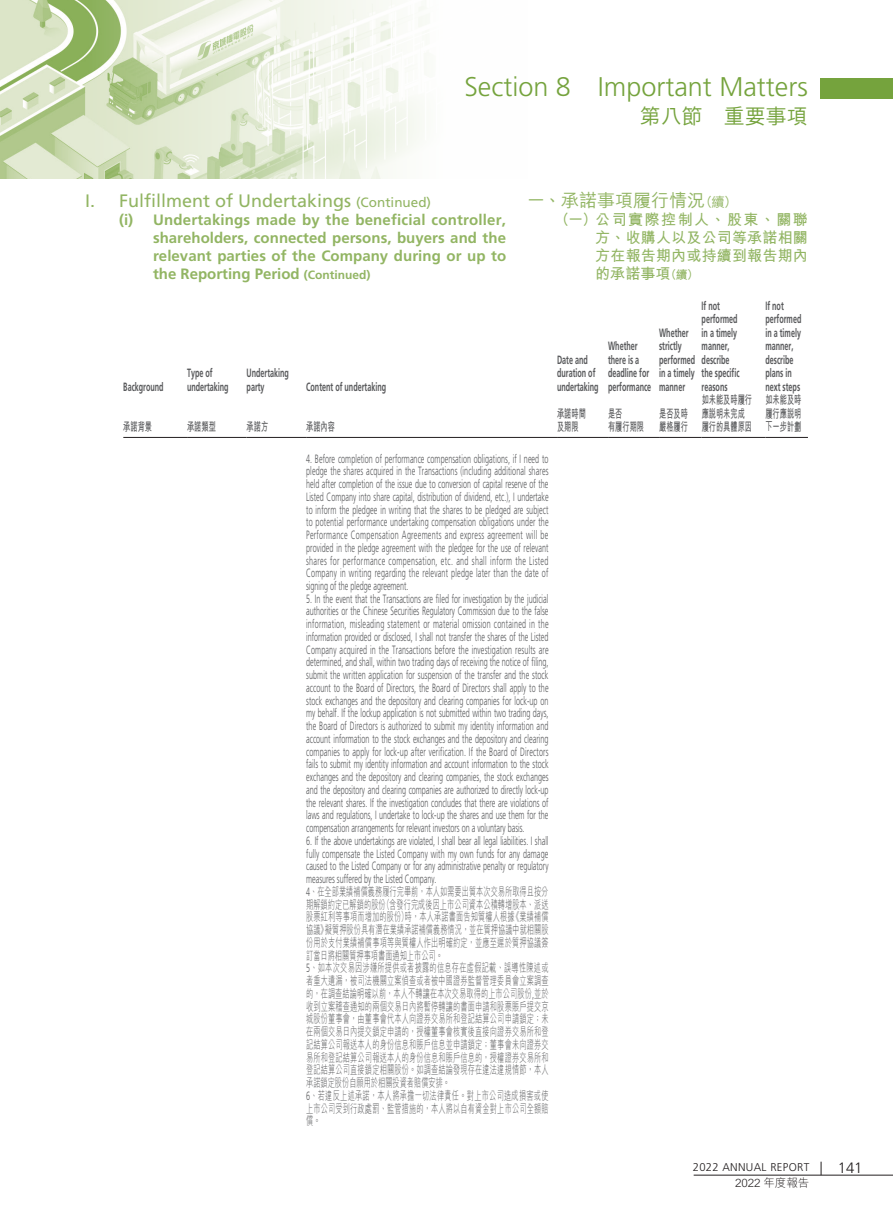
<style>
.page{position:relative;width:893px;height:1212px;background:#fff}
.page>*{position:absolute;margin:0;border:0;box-sizing:border-box;transform-origin:0 0}
.t1{font:300 27px "Frutiger LT Std";color:#75a33d}
.t2{font:500 21px "M Hei HK";color:#75a33d}
.t3{font:18px "Frutiger LT Std";color:#92b563}
.t4{font:500 18px "M Hei HK";color:#92b563}
.t5{font:700 15px/18px "Frutiger LT Std";letter-spacing:.005em;color:#92b563;text-align:justify}
.t6{font:700 15px/18px "M Hei HK";letter-spacing:.015em;color:#92b563;text-align:justify}
.t7{font:300 15px "Frutiger LT Std";color:#231f20}
.t8{font:300 12px/12.8px "Frutiger LT Std";color:#57585a;text-align:justify;scale:.6 1}
.t9{font:300 12px/12.8px "M Hei HK";letter-spacing:.02em;color:#57585a;scale:.6 1}
.t10{font:700 12px/13.5px "Frutiger LT Std";color:#57585a;scale:.6 1}
.t11{font:700 12px/13.5px "M Hei HK";color:#57585a;scale:.6 1}
.t12{font:300 11.55px "M Hei HK";letter-spacing:-.01em;color:#231f20}
.t13{font:300 11.25px "Frutiger LT Std";letter-spacing:.03em;color:#231f20}
.s1{font-size:13.5px}
.s2{font-size:12px}
.s3{font-family:"Frutiger LT Std"}
</style>
<div class="page">
<hr style="left:123px;top:437px;width:64px;height:1px;background:#231f20">
<hr style="left:187px;top:437px;width:60px;height:1px;background:#231f20">
<hr style="left:247px;top:437px;width:59px;height:1px;background:#231f20">
<hr style="left:306px;top:437px;width:251px;height:1px;background:#231f20">
<hr style="left:557px;top:437px;width:51px;height:1px;background:#231f20">
<hr style="left:608px;top:437px;width:51px;height:1px;background:#231f20">
<hr style="left:659px;top:437px;width:43px;height:1px;background:#231f20">
<hr style="left:702px;top:437px;width:63px;height:1px;background:#231f20">
<hr style="left:765px;top:437px;width:43px;height:1px;background:#231f20">
<img style="left:0;top:0;width:427px;height:179px">
<div style="left:821px;top:78px;width:72px;height:21px;background:#75a33d"></div>
<svg style="left:821px;top:1161px;width:1px;height:14px"></svg>
<hr style="left:694px;top:1175px;width:199px;height:1px;background:#231f20">
<h1 class="t1" style="left:464px;top:71px;width:345px">Section 8 Important Matters</h1>
<h2 class="t2" style="left:640px;top:101px;width:170px">第八節　重要事項</h2>
<h3 class="t3" style="left:85px;top:191px;width:348px">I. Fulfillment of Undertakings <span class="s1">(Continued)</span></h3>
<p class="t5" style="left:153px;top:211px;width:355px;text-indent:-34px">(i) Undertakings made by the beneficial controller, shareholders, connected persons, buyers and the relevant parties of the Company during or up to the Reporting Period <span class="s2">(Continued)</span></p>
<p class="t10" style="left:123px;top:380px;width:69px">Background</p>
<p class="t10" style="left:187px;top:366px;width:71px">Type of undertaking</p>
<p class="t10" style="left:247px;top:366px;width:72px">Undertaking party</p>
<p class="t10" style="left:306px;top:380px;width:135px">Content of undertaking</p>
<p class="t11" style="left:123px;top:419px;width:49px">承諾背景</p>
<p class="t11" style="left:187px;top:419px;width:49px">承諾類型</p>
<p class="t11" style="left:247px;top:419px;width:37px">承諾方</p>
<p class="t11" style="left:306px;top:419px;width:49px">承諾內容</p>
<h3 class="t4" style="left:527px;top:188px;width:212px">一、承諾事項履行情況<span class="s1">（續）</span></h3>
<p class="t6" style="left:595px;top:210px;width:214px;text-indent:-41px">（一）公司實際控制人、股東、關聯方、收購人以及公司等承諾相關方在報告期內或持續到報告期內的承諾事項<span class="s2">（續）</span></p>
<p class="t10" style="left:702px;top:299px;width:65px">If not performed in a timely manner, describe the specific reasons</p>
<p class="t10" style="left:765px;top:299px;width:62px">If not performed in a timely manner, describe plans in next steps</p>
<p class="t10" style="left:659px;top:326px;width:62px">Whether strictly performed in a timely manner</p>
<p class="t10" style="left:608px;top:339px;width:74px">Whether there is a deadline for performance</p>
<p class="t10" style="left:557px;top:353px;width:71px">Date and duration of undertaking</p>
<p class="t11" style="left:702px;top:392px;width:86px">如未能及時履行應說明未完成履行的具體原因</p>
<p class="t11" style="left:765px;top:392px;width:61px;text-align:justify">如未能及時履行應說明下一步計劃</p>
<p class="t11" style="left:557px;top:406px;width:50px">承諾時間及期限</p>
<p class="t11" style="left:608px;top:406px;width:61px">是否<br>有履行期限</p>
<p class="t11" style="left:659px;top:406px;width:50px">是否及時嚴格履行</p>
<p class="t8" style="left:306px;top:452px;width:406px">4. Before completion of performance compensation obligations, if I need to pledge the shares acquired in the Transactions (including additional shares held after completion of the issue due to conversion of capital reserve of the Listed Company into share capital, distribution of dividend, etc.), I undertake to inform the pledgee in writing that the shares to be pledged are subject to potential performance undertaking compensation obligations under the Performance Compensation Agreements and express agreement will be provided in the pledge agreement with the pledgee for the use of relevant shares for performance compensation, etc. and shall inform the Listed Company in writing regarding the relevant pledge later than the date of signing of the pledge agreement.</p>
<p class="t8" style="left:306px;top:592px;width:406px">5. In the event that the Transactions are filed for investigation by the judicial authorities or the Chinese Securities Regulatory Commission due to the false information, misleading statement or material omission contained in the information provided or disclosed, I shall not transfer the shares of the Listed Company acquired in the Transactions before the investigation results are determined, and shall, within two trading days of receiving the notice of filing, submit the written application for suspension of the transfer and the stock account to the Board of Directors, the Board of Directors shall apply to the stock exchanges and the depository and clearing companies for lock-up on my behalf. If the lockup application is not submitted within two trading days, the Board of Directors is authorized to submit my identity information and account information to the stock exchanges and the depository and clearing companies to apply for lock-up after verification. If the Board of Directors fails to submit my identity information and account information to the stock exchanges and the depository and clearing companies, the stock exchanges and the depository and clearing companies are authorized to directly lock-up the relevant shares. If the investigation concludes that there are violations of laws and regulations, I undertake to lock-up the shares and use them for the compensation arrangements for relevant investors on a voluntary basis.</p>
<p class="t8" style="left:306px;top:834px;width:405px">6. If the above undertakings are violated, I shall bear all legal liabilities. I shall fully compensate the Listed Company with my own funds for any damage caused to the Listed Company or for any administrative penalty or regulatory measures suffered by the Listed Company.</p>
<p class="t9" style="left:306px;top:885px;width:406px"><span class="s3">4</span>、在全部業績補償義務履行完畢前，本人如需要出質本次交易所取得且按分期解鎖約定已解鎖的股份（含發行完成後因上市公司資本公積轉增股本、派送股票紅利等事項而增加的股份）時，本人承諾書面告知質權人根據《業績補償協議》擬質押股份具有潛在業績承諾補償義務情況，並在質押協議中就相關股份用於支付業績補償事項等與質權人作出明確約定，並應至遲於質押協議簽訂當日將相關質押事項書面通知上市公司。<br><span class="s3">5</span>、如本次交易因涉嫌所提供或者披露的信息存在虛假記載、誤導性陳述或者重大遺漏，被司法機關立案偵查或者被中國證券監督管理委員會立案調查的，在調查結論明確以前，本人不轉讓在本次交易取得的上市公司股份<span class="s3">,</span>並於收到立案稽查通知的兩個交易日內將暫停轉讓的書面申請和股票賬戶提交京城股份董事會，由董事會代本人向證券交易所和登記結算公司申請鎖定；未在兩個交易日內提交鎖定申請的，授權董事會核實後直接向證券交易所和登記結算公司報送本人的身份信息和賬戶信息並申請鎖定；董事會未向證券交易所和登記結算公司報送本人的身份信息和賬戶信息的，授權證券交易所和登記結算公司直接鎖定相關股份。如調查結論發現存在違法違規情節，本人承諾鎖定股份自願用於相關投資者賠償安排。<br><span class="s3">6</span>、若違反上述承諾，本人將承擔一切法律責任。對上市公司造成損害或使上市公司受到行政處罰、監管措施的，本人將以自有資金對上市公司全額賠償。</p>
<p class="t13" style="left:693px;top:1161px;width:118px">2022 ANNUAL REPORT</p>
<p class="t7" style="left:838px;top:1159px;width:26px">141</p>
<p class="t12" style="left:735px;top:1174px;width:76px">2022 年度報告</p>
</div>
